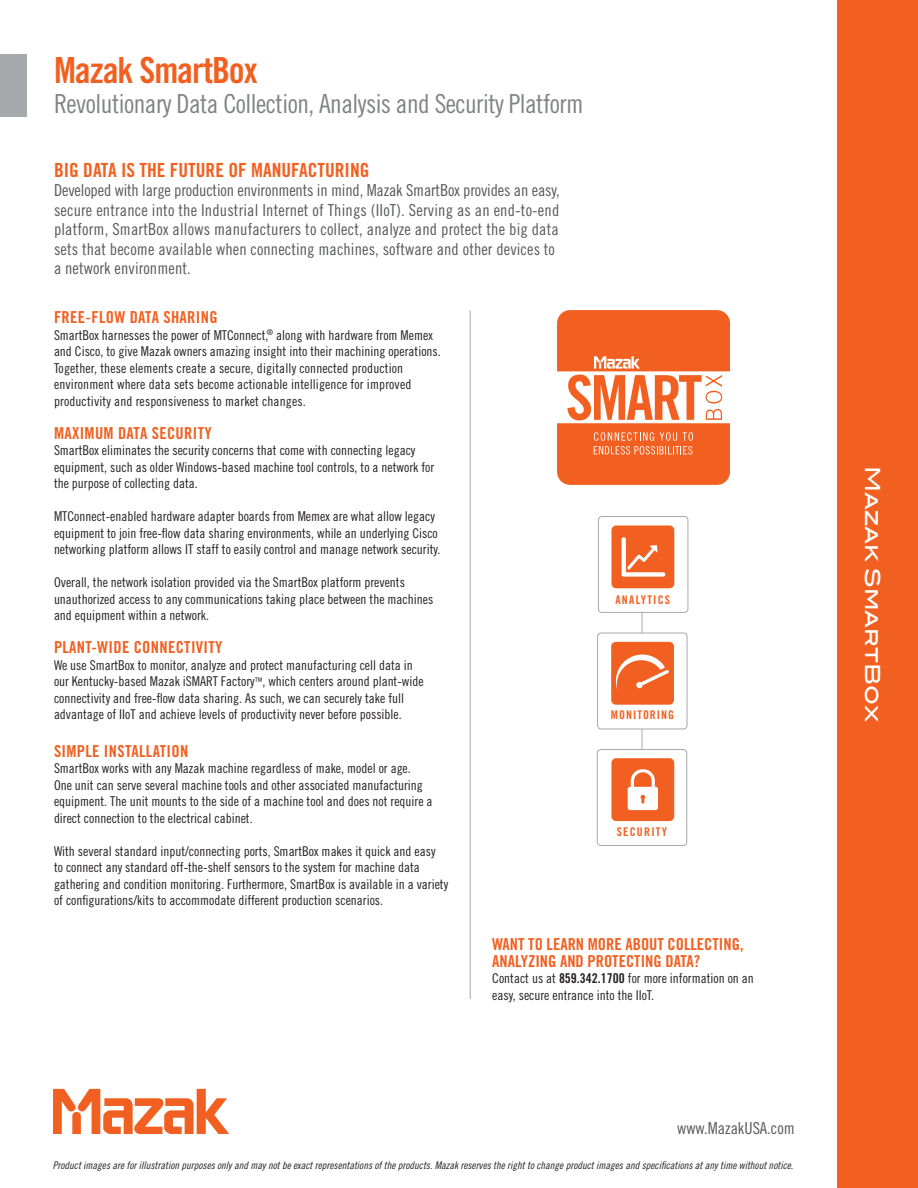
<style>
.page{position:relative;width:918px;height:1188px;background:#fff}
.page>*{position:absolute;margin:0;border:0;box-sizing:border-box;transform-origin:0 0}
.t1{font:36px "Trade Gothic Bold Cond Twenty";letter-spacing:-.03em;color:#f26021}
.t2{font:26.25px "Trade Gothic Cond Eighteen";letter-spacing:-.02em;color:#808285}
.t3{font:500 21px "ITC Blair Com";color:#fff}
.t4{font:19.5px "Trade Gothic Bold Cond Twenty";color:#f26021}
.t5{font:16.5px/19.5px "Trade Gothic Cond Eighteen";letter-spacing:.005em;color:#57585a}
.t6{font:16.5px "Trade Gothic Bold Cond Twenty";letter-spacing:.02em;color:#f26021}
.t7{font:16.5px/16.5px "Trade Gothic Bold Cond Twenty";color:#f26021}
.t8{font:13.5px/16.5px "Trade Gothic Cond Eighteen";color:#231f20}
.t9{font:12px "Trade Gothic Bold Cond Twenty";letter-spacing:.1em;color:#f26021}
.t10{font:12px "Trade Gothic Bold Cond Twenty";letter-spacing:.08em;color:#f26021}
.t11{font:10.5px "Trade Gothic Cond Eighteen Obl";color:#231f20}
.s1{font-size:10.5px}
.s2{font-family:"Trade Gothic Bold Cond Twenty"}
</style>
<div class="page">
<div style="left:837px;top:0;width:81px;height:1188px;background:#f26021"></div>
<svg style="left:53px;top:1089px;width:176px;height:45px"></svg>
<div style="left:0;top:54px;width:27px;height:62px;background:#a8a9ad"></div>
<hr style="left:470px;top:310px;width:1px;height:689px;background:#a8a9ad">
<svg style="left:557px;top:310px;width:173px;height:175px"></svg>
<hr style="left:642px;top:521px;width:1px;height:258px;background:#a8a9ad">
<div style="left:598px;top:633px;width:89px;height:96px;background:#fff;border-radius:4px"></div>
<div style="left:611px;top:642px;width:63px;height:63px;background:#f26021;border-radius:5px"></div>
<svg style="left:615px;top:654px;width:54px;height:36px"></svg>
<div style="left:597px;top:633px;width:90px;height:96px;border:1px solid #a8a9ad;border-radius:4px"></div>
<div style="left:598px;top:516px;width:90px;height:96px;background:#fff;border-radius:4px"></div>
<div style="left:611px;top:526px;width:63px;height:62px;background:#f26021;border-radius:5px"></div>
<svg style="left:622px;top:537px;width:43px;height:40px"></svg>
<div style="left:598px;top:516px;width:90px;height:97px;border:1px solid #a8a9ad;border-radius:4px"></div>
<div style="left:611px;top:758px;width:63px;height:63px;background:#f26021;border-radius:5px"></div>
<svg style="left:628px;top:769px;width:30px;height:41px"></svg>
<div style="left:597px;top:749px;width:90px;height:97px;border:1px solid #a8a9ad;border-radius:4px"></div>
<h1 class="t1" style="left:54px;top:48px;width:205px">Mazak SmartBox</h1>
<h2 class="t2" style="left:54px;top:88px;width:531px">Revolutionary Data Collection, Analysis and Security Platform</h2>
<h3 class="t4" style="left:54px;top:158px;width:317px">BIG DATA IS THE FUTURE OF MANUFACTURING</h3>
<p class="t5" style="left:54px;top:181px;width:507px">Developed with large production environments in mind, Mazak SmartBox provides an easy, secure entrance into the Industrial Internet of Things (IIoT). Serving as an end-to-end platform, SmartBox allows manufacturers to collect, analyze and protect the big data sets that become available when connecting machines, software and other devices to a network environment.</p>
<p class="t6" style="left:54px;top:307px;width:165px">FREE-FLOW DATA SHARING</p>
<p class="t8" style="left:54px;top:326px;width:388px">SmartBox harnesses the power of MTConnect,<sup>®</sup> along with hardware from Memex and Cisco, to give Mazak owners amazing insight into their machining operations.<br>Together, these elements create a secure, digitally connected production environment where data sets become actionable intelligence for improved productivity and responsiveness to market changes.</p>
<p class="t6" style="left:54px;top:423px;width:159px">MAXIMUM DATA SECURITY</p>
<p class="t8" style="left:54px;top:442px;width:382px">SmartBox eliminates the security concerns that come with connecting legacy equipment, such as older Windows-based machine tool controls, to a network for the purpose of collecting data.</p>
<p class="t8" style="left:54px;top:508px;width:388px">MTConnect-enabled hardware adapter boards from Memex are what allow legacy equipment to join free-flow data sharing environments, while an underlying Cisco networking platform allows IT staff to easily control and manage network security.</p>
<p class="t8" style="left:54px;top:574px;width:381px">Overall, the network isolation provided via the SmartBox platform prevents unauthorized access to any communications taking place between the machines and equipment within a network.</p>
<p class="t6" style="left:54px;top:637px;width:170px">PLANT-WIDE CONNECTIVITY</p>
<p class="t8" style="left:54px;top:656px;width:371px">We use SmartBox to monitor, analyze and protect manufacturing cell data in our Kentucky-based Mazak iSMART Factory<span class="s1">™</span>, which centers around plant-wide connectivity and free-flow data sharing. As such, we can securely take full advantage of IIoT and achieve levels of productivity never before possible.</p>
<p class="t6" style="left:54px;top:741px;width:136px">SIMPLE INSTALLATION</p>
<p class="t8" style="left:54px;top:760px;width:380px">SmartBox works with any Mazak machine regardless of make, model or age.<br>One unit can serve several machine tools and other associated manufacturing equipment. The unit mounts to the side of a machine tool and does not require a direct connection to the electrical cabinet.</p>
<p class="t8" style="left:54px;top:842px;width:396px">With several standard input/connecting ports, SmartBox makes it quick and easy<br>to connect any standard off-the-shelf sensors to the system for machine data gathering and condition monitoring. Furthermore, SmartBox is available in a variety of configurations/kits to accommodate different production scenarios.</p>
<p class="t9" style="left:615px;top:592px;width:56px">ANALYTICS</p>
<p class="t10" style="left:611px;top:708px;width:65px">MONITORING</p>
<p class="t9" style="left:617px;top:825px;width:52px">SECURITY</p>
<p class="t7" style="left:492px;top:936px;width:253px">WANT TO LEARN MORE ABOUT COLLECTING,<br>ANALYZING AND PROTECTING DATA?</p>
<p class="t8" style="left:492px;top:970px;width:263px">Contact us at <span class="s2">859.342.1700</span> for more information on an easy, secure entrance into the IIoT.</p>
<p class="t5" style="left:677px;top:1118px;width:119px">www.MazakUSA.com</p>
<p class="t11" style="left:53px;top:1159px;width:742px">Product images are for illustration purposes only and may not be exact representations of the products. Mazak reserves the right to change product images and specifications at any time without notice.</p>
<h3 class="t3" style="left:886px;top:466px;width:257px;rotate:90deg">Mazak SmartBox</h3>
</div>
